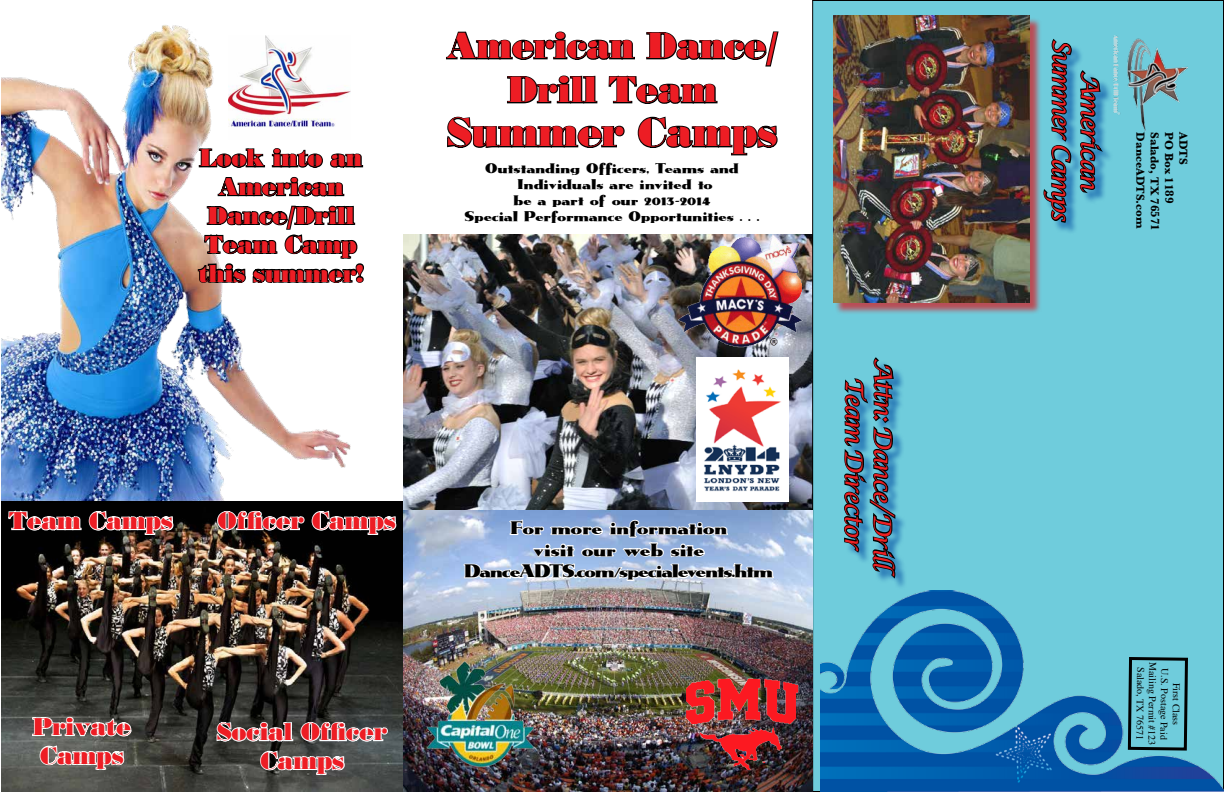
<style>
.page{position:relative;width:1224px;height:792px;background:#fff}
.page>*{position:absolute;margin:0;border:0;box-sizing:border-box;transform-origin:0 0}
.t1{font:800 40px "Bodoni";color:#ed1d24}
.t2{font:800 36px/44px "Bodoni";color:#ed1d24;text-align:center}
.t3{font:800 24px/28.8px "Bodoni";color:#ed1d24;text-align:center}
.t4{font:italic 24px/28.8px "Lucida Calligraphy";letter-spacing:-.065em;color:#ed2124;text-align:center}
.t5{font:18px/21.6px "Vogue";letter-spacing:-.045em;color:#000;text-align:center}
.t6{font:14px/16px "Vogue";letter-spacing:-.005em;color:#000;text-align:center}
.t7{font:700 12px "Baskerville";letter-spacing:-.005em;color:#000}
.t8{font:10px/12px "Times";color:#000;text-align:center}
</style>
<div class="page">
<img style="left:1px;top:25px;width:350px;height:476px">
<img style="left:1px;top:501px;width:402px;height:291px">
<img style="left:403px;top:234px;width:409px;height:558px">
<div style="left:813px;top:1px;width:410px;height:791px;background:#6fccdc"></div>
<div style="left:1045px;top:41px;width:69px;height:194px;background:#0652a4;opacity:.75"></div>
<svg style="left:1079px;top:69px;width:27px;height:126px"></svg>
<svg style="left:1043px;top:38px;width:30px;height:186px"></svg>
<div style="left:846px;top:360px;width:62px;height:230px;background:#0652a4;opacity:.75"></div>
<svg style="left:844px;top:357px;width:54px;height:223px"></svg>
<img style="left:1114px;top:35px;width:74px;height:97px">
<img style="left:679px;top:234px;width:127px;height:121px">
<svg style="left:446px;top:31px;width:333px;height:73px"></svg>
<svg style="left:447px;top:116px;width:178px;height:32px"></svg>
<svg style="left:637px;top:116px;width:141px;height:40px"></svg>
<img style="left:775px;top:678px;width:24px;height:93px">
<img style="left:427px;top:660px;width:35px;height:108px">
<img style="left:462px;top:462px;width:313px;height:325px">
<img style="left:696px;top:357px;width:92px;height:144px">
<img style="left:228px;top:36px;width:123px;height:103px">
<svg style="left:197px;top:147px;width:167px;height:144px"></svg>
<img style="left:821px;top:590px;width:403px;height:202px">
<div style="left:835px;top:17px;width:207px;height:298px;background:#d2232a;opacity:.75"></div>
<img style="left:833px;top:15px;width:196px;height:287px">
<svg style="left:7px;top:508px;width:168px;height:31px"></svg>
<svg style="left:216px;top:509px;width:182px;height:30px"></svg>
<svg style="left:215px;top:720px;width:175px;height:58px"></svg>
<svg style="left:31px;top:715px;width:102px;height:58px"></svg>
<h3 class="t3" style="left:198px;top:143px;width:166px">Look into an<br>American<br>Dance/Drill<br>Team Camp this summer!</h3>
<h2 class="t2" style="left:446px;top:22px;width:333px">American Dance/<br>Drill Team</h2>
<h1 class="t1" style="left:447px;top:106px;width:331px">Summer Camps</h1>
<p class="t6" style="left:465px;top:160px;width:296px">Outstanding Officers, Teams and<br>Individuals are invited to<br>be a part of our 2013-2014<br>Special Performance Opportunities . . .</p>
<h3 class="t3" style="left:9px;top:505px;width:165px">Team Camps</h3>
<h3 class="t3" style="left:217px;top:505px;width:180px">Officer Camps</h3>
<h3 class="t3" style="left:33px;top:711px;width:100px">Private<br>Camps</h3>
<h3 class="t3" style="left:217px;top:717px;width:171px">Social Officer<br>Camps</h3>
<p class="t5" style="left:464px;top:517px;width:310px">For more information<br>visit our web site<br>DanceADTS.com/specialevents.htm</p>
<h3 class="t4" style="left:896px;top:358px;width:220px;rotate:90deg">Attn: Dance/Drill<br>Team Director</h3>
<h3 class="t4" style="left:1103px;top:39px;width:184px;rotate:90deg">American<br>Summer Camps</h3>
<p class="t7" style="left:1147px;top:132px;width:98px;rotate:90deg">DanceADTS.com</p>
<p class="t7" style="left:1162px;top:132px;width:100px;rotate:90deg">Salado, TX 76571</p>
<p class="t7" style="left:1176px;top:132px;width:73px;rotate:90deg">PO Box 1189</p>
<p class="t7" style="left:1191px;top:132px;width:34px;rotate:90deg">ADTS</p>
<p class="t8" style="left:1183px;top:663px;width:85px;rotate:91deg">First Class<br>U.S. Postage Paid<br>Mailing Permit #123<br>Salado, TX 76571</p>
</div>
